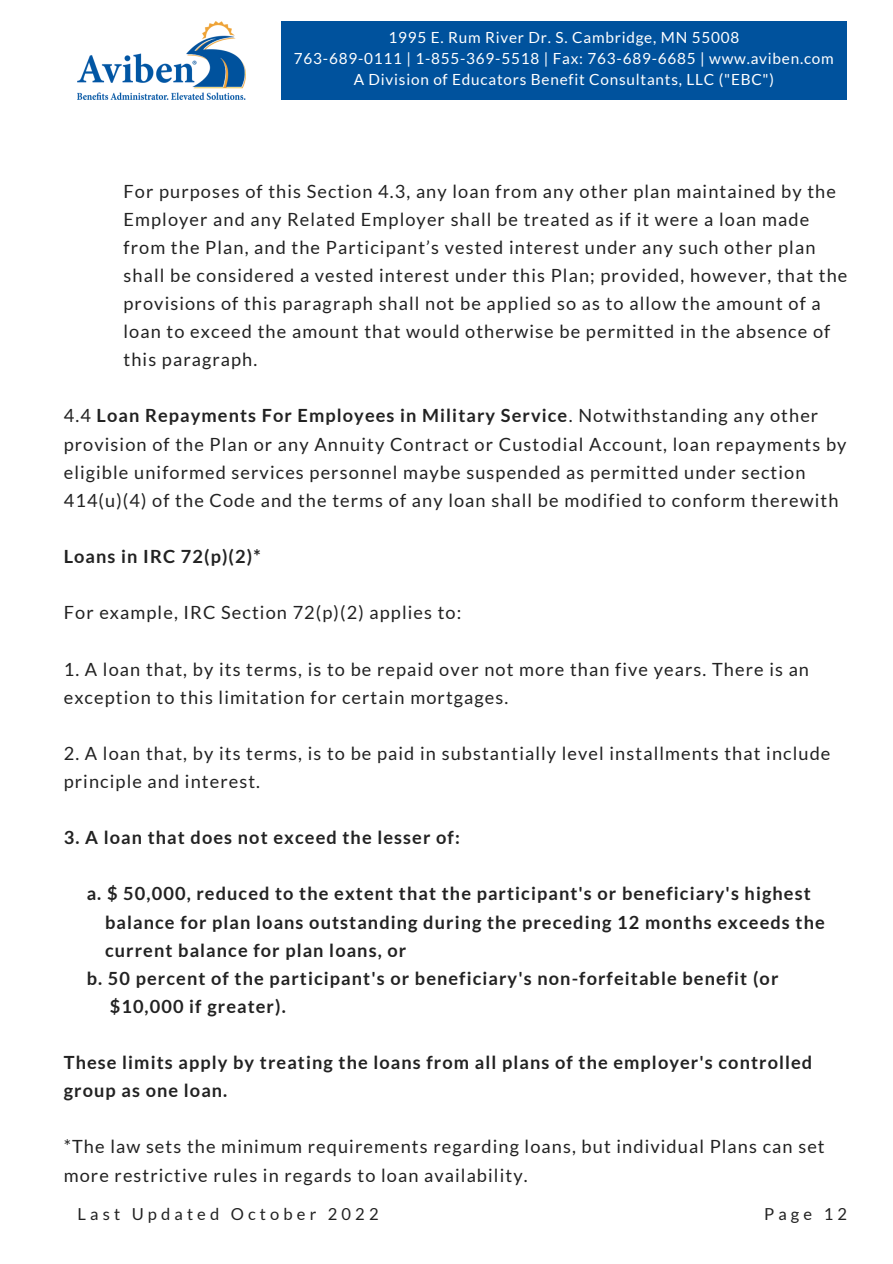
<style>
.page{position:relative;width:893px;height:1264px;background:#fff}
.page>*{position:absolute;margin:0;border:0;box-sizing:border-box;transform-origin:0 0}
.t1{font:18.15px/28px "Lato";letter-spacing:.06em;color:#222}
.t2{font:700 18.15px/28px "Lato";letter-spacing:.06em;color:#222}
.t3{font:16.5px "Lato";letter-spacing:.25em;color:#222}
.t4{font:15.3px/21.3px "Lato";letter-spacing:.05em;color:#fff;text-align:center}
.s1{font-weight:700}
</style>
<div class="page">
<div style="left:281px;top:21px;width:565px;height:79px;background:#00529d"></div>
<img style="left:78px;top:21px;width:167px;height:79px">
<p class="t4" style="left:294px;top:26px;width:541px">1995 E. Rum River Dr. S. Cambridge, MN 55008<br>763-689-0111 | 1-855-369-5518 | Fax: 763-689-6685 | www.aviben.com<br>A Division of Educators Benefit Consultants, LLC ("EBC")</p>
<p class="t1" style="left:123px;top:176px;width:725px">For purposes of this Section 4.3, any loan from any other plan maintained by the Employer and any Related Employer shall be treated as if it were a loan made from the Plan, and the Participant’s vested interest under any such other plan shall be considered a vested interest under this Plan; provided, however, that the provisions of this paragraph shall not be applied so as to allow the amount of a loan to exceed the amount that would otherwise be permitted in the absence of this paragraph.</p>
<p class="t1" style="left:64px;top:401px;width:784px">4.4 <span class="s1">Loan Repayments For Employees in Military Service</span>. Notwithstanding any other provision of the Plan or any Annuity Contract or Custodial Account, loan repayments by eligible uniformed services personnel maybe suspended as permitted under section 414(u)(4) of the Code and the terms of any loan shall be modified to conform therewith</p>
<p class="t2" style="left:64px;top:542px;width:198px">Loans in IRC 72(p)(2)*</p>
<p class="t1" style="left:64px;top:598px;width:399px">For example, IRC Section 72(p)(2) applies to:</p>
<p class="t1" style="left:64px;top:654px;width:746px">1. A loan that, by its terms, is to be repaid over not more than five years. There is an exception to this limitation for certain mortgages.</p>
<p class="t1" style="left:64px;top:738px;width:768px">2. A loan that, by its terms, is to be paid in substantially level installments that include principle and interest.</p>
<p class="t2" style="left:64px;top:823px;width:397px">3. A loan that does not exceed the lesser of:</p>
<p class="t2" style="left:87px;top:879px;width:725px">a. $ 50,000, reduced to the extent that the participant's or beneficiary's highest</p>
<p class="t2" style="left:105px;top:907px;width:721px">balance for plan loans outstanding during the preceding 12 months exceeds the</p>
<p class="t2" style="left:105px;top:935px;width:303px">current balance for plan loans, or</p>
<p class="t2" style="left:87px;top:963px;width:693px">b. 50 percent of the participant's or beneficiary's non-forfeitable benefit (or</p>
<p class="t2" style="left:110px;top:991px;width:177px">$10,000 if greater).</p>
<p class="t2" style="left:64px;top:1048px;width:750px">These limits apply by treating the loans from all plans of the employer's controlled group as one loan.</p>
<p class="t1" style="left:64px;top:1132px;width:762px">*The law sets the minimum requirements regarding loans, but individual Plans can set more restrictive rules in regards to loan availability.</p>
<p class="t3" style="left:78px;top:1203px;width:302px">Last Updated October 2022</p>
<p class="t3" style="left:764px;top:1203px;width:84px">Page 12</p>
</div>
